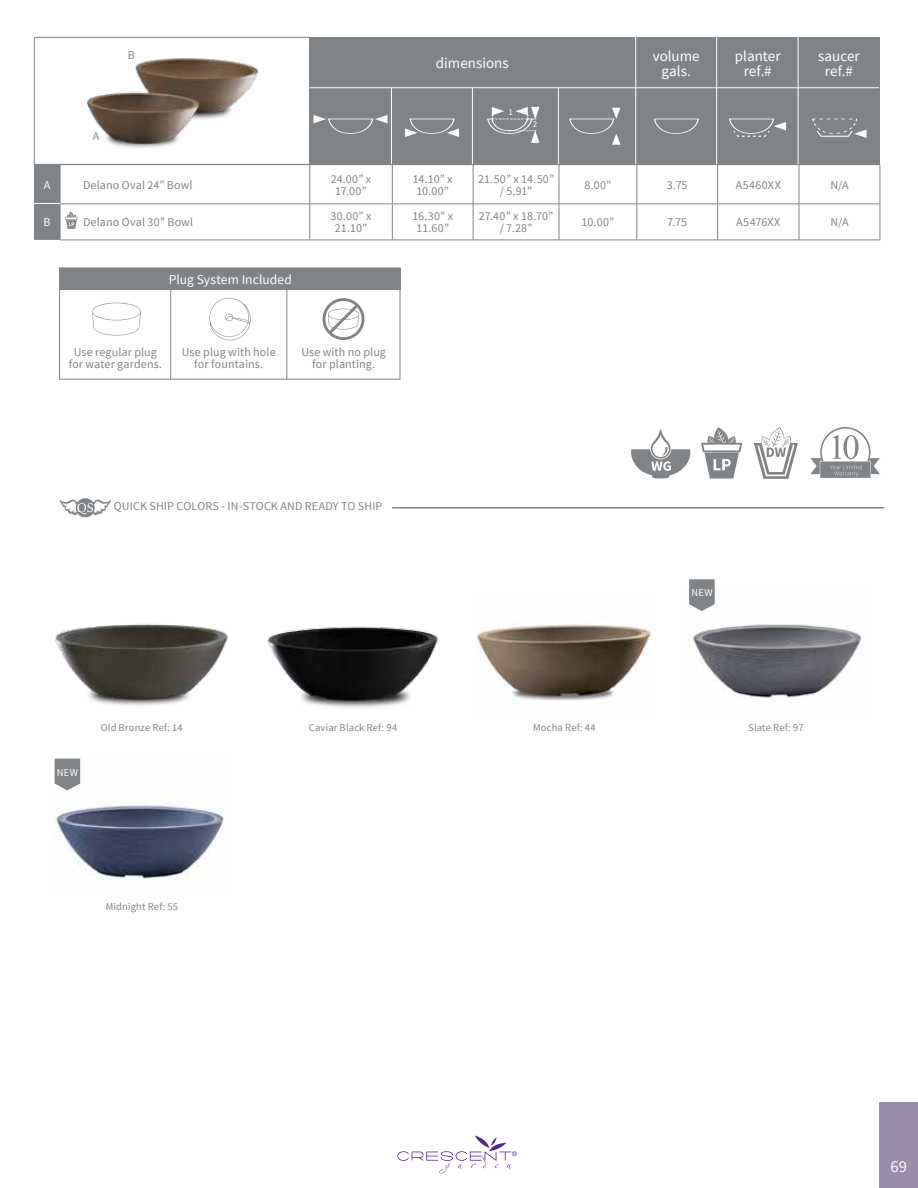
<style>
.page{position:relative;width:918px;height:1188px;background:#fff}
.page>*{position:absolute;margin:0;border:0;box-sizing:border-box;transform-origin:0 0}
.t1{font:16.5px "Source Sans Pro";color:#fff}
.t2{font:15px/15px "Source Sans Pro";color:#fff;text-align:center}
.t3{font:13.5px "Source Sans Pro";letter-spacing:.005em;color:#fff}
.t4{font:12px/12px "Source Sans Pro";letter-spacing:.01em;color:#818487;text-align:center}
.t5{font:12px "Source Sans Pro";letter-spacing:.035em;color:#818487}
.t6{font:12px "Source Sans Pro";color:#fff}
.t7{font:10.5px "Source Sans Pro";letter-spacing:.015em;color:#818487}
.t8{font:10.5px "Source Sans Pro";letter-spacing:.025em;color:#fff}
.t9{font:9px "Source Sans Pro";color:#fff}
</style>
<div class="page">
<img style="left:55px;top:624px;width:173px;height:82px">
<img style="left:267px;top:626px;width:171px;height:82px">
<img style="left:476px;top:622px;width:175px;height:79px">
<img style="left:688px;top:624px;width:173px;height:74px">
<img style="left:54px;top:758px;width:170px;height:127px">
<div style="left:34px;top:37px;width:276px;height:128px;border:1px solid #818487"></div>
<div style="left:310px;top:37px;width:570px;height:128px;background:#818487"></div>
<hr style="left:309px;top:87px;width:570px;height:1px;background:#fff">
<hr style="left:635px;top:37px;width:1px;height:128px;background:#fff">
<hr style="left:558px;top:88px;width:1px;height:77px;background:#fff">
<hr style="left:472px;top:88px;width:1px;height:77px;background:#fff">
<hr style="left:391px;top:88px;width:1px;height:77px;background:#fff">
<hr style="left:716px;top:37px;width:1px;height:128px;background:#fff">
<hr style="left:798px;top:37px;width:1px;height:128px;background:#fff">
<svg style="left:654px;top:119px;width:45px;height:15px"></svg>
<svg style="left:314px;top:115px;width:73px;height:19px"></svg>
<svg style="left:405px;top:119px;width:54px;height:18px"></svg>
<svg style="left:569px;top:108px;width:52px;height:37px"></svg>
<svg style="left:729px;top:119px;width:57px;height:18px"></svg>
<svg style="left:812px;top:119px;width:55px;height:19px"></svg>
<img style="left:87px;top:58px;width:172px;height:90px">
<svg style="left:487px;top:107px;width:53px;height:36px"></svg>
<div style="left:60px;top:268px;width:340px;height:22px;background:#818487"></div>
<svg style="left:92px;top:298px;width:272px;height:42px"></svg>
<div style="left:59px;top:268px;width:341px;height:111px;border:1px solid #818487"></div>
<hr style="left:287px;top:276px;width:1px;height:103px;background:#818487">
<hr style="left:170px;top:276px;width:1px;height:103px;background:#818487">
<hr style="left:60px;top:164px;width:250px;height:1px;background:#818487">
<hr style="left:310px;top:164px;width:82px;height:1px;background:#818487">
<hr style="left:392px;top:164px;width:81px;height:1px;background:#818487">
<hr style="left:473px;top:164px;width:86px;height:1px;background:#818487">
<hr style="left:559px;top:164px;width:78px;height:1px;background:#818487">
<hr style="left:637px;top:164px;width:81px;height:1px;background:#818487">
<hr style="left:718px;top:164px;width:81px;height:1px;background:#818487">
<hr style="left:310px;top:165px;width:1px;height:39px;background:#818487">
<hr style="left:392px;top:165px;width:1px;height:39px;background:#818487">
<hr style="left:473px;top:165px;width:1px;height:39px;background:#818487">
<hr style="left:559px;top:165px;width:1px;height:39px;background:#818487">
<hr style="left:637px;top:165px;width:1px;height:39px;background:#818487">
<hr style="left:717px;top:165px;width:1px;height:39px;background:#818487">
<hr style="left:799px;top:165px;width:1px;height:39px;background:#818487">
<hr style="left:880px;top:165px;width:1px;height:39px;background:#818487">
<hr style="left:60px;top:204px;width:250px;height:1px;background:#818487">
<hr style="left:310px;top:204px;width:82px;height:1px;background:#818487">
<hr style="left:310px;top:204px;width:1px;height:36px;background:#818487">
<hr style="left:392px;top:204px;width:81px;height:1px;background:#818487">
<hr style="left:392px;top:204px;width:1px;height:36px;background:#818487">
<hr style="left:473px;top:204px;width:86px;height:1px;background:#818487">
<hr style="left:473px;top:204px;width:1px;height:36px;background:#818487">
<hr style="left:559px;top:204px;width:78px;height:1px;background:#818487">
<hr style="left:559px;top:204px;width:1px;height:36px;background:#818487">
<hr style="left:637px;top:204px;width:81px;height:1px;background:#818487">
<hr style="left:637px;top:204px;width:1px;height:36px;background:#818487">
<hr style="left:718px;top:204px;width:81px;height:1px;background:#818487">
<hr style="left:717px;top:204px;width:1px;height:36px;background:#818487">
<hr style="left:799px;top:204px;width:81px;height:1px;background:#818487">
<hr style="left:799px;top:204px;width:1px;height:36px;background:#818487">
<hr style="left:880px;top:204px;width:1px;height:36px;background:#818487">
<hr style="left:60px;top:240px;width:250px;height:1px;background:#818487">
<hr style="left:310px;top:240px;width:82px;height:1px;background:#818487">
<hr style="left:392px;top:240px;width:81px;height:1px;background:#818487">
<hr style="left:473px;top:240px;width:86px;height:1px;background:#818487">
<hr style="left:559px;top:240px;width:78px;height:1px;background:#818487">
<hr style="left:637px;top:240px;width:81px;height:1px;background:#818487">
<hr style="left:718px;top:240px;width:81px;height:1px;background:#818487">
<hr style="left:799px;top:240px;width:81px;height:1px;background:#818487">
<svg style="left:754px;top:427px;width:44px;height:52px"></svg>
<svg style="left:810px;top:427px;width:70px;height:51px"></svg>
<svg style="left:701px;top:427px;width:41px;height:52px"></svg>
<svg style="left:631px;top:429px;width:60px;height:50px"></svg>
<svg style="left:689px;top:579px;width:26px;height:32px"></svg>
<svg style="left:55px;top:759px;width:25px;height:31px"></svg>
<svg style="left:397px;top:1136px;width:120px;height:38px"></svg>
<svg style="left:60px;top:498px;width:51px;height:19px"></svg>
<hr style="left:392px;top:507px;width:492px;height:2px;background:#818487">
<svg style="left:34px;top:165px;width:44px;height:75px"></svg>
<div style="left:880px;top:1103px;width:38px;height:85px;background:#9b8cac"></div>
<p class="t4" style="left:93px;top:130px;width:8px">A</p>
<p class="t4" style="left:128px;top:50px;width:9px">B</p>
<p class="t2" style="left:436px;top:56px;width:74px">dimensions</p>
<p class="t9" style="left:508px;top:106px;width:6px">1</p>
<p class="t9" style="left:533px;top:119px;width:6px">2</p>
<p class="t2" style="left:653px;top:48px;width:48px">volume gals.</p>
<p class="t2" style="left:735px;top:48px;width:47px">planter ref.#</p>
<p class="t2" style="left:818px;top:48px;width:43px">saucer ref.#</p>
<p class="t6" style="left:44px;top:177px;width:8px">A</p>
<p class="t4" style="left:83px;top:179px;width:111px">Delano Oval 24” Bowl</p>
<p class="t4" style="left:331px;top:173px;width:42px">24.00” x<br>17.00”</p>
<p class="t4" style="left:413px;top:173px;width:41px;text-align:left">14.10” x<br>10.00”</p>
<p class="t4" style="left:478px;top:173px;width:78px">21.50” x 14.50” / 5.91”</p>
<p class="t4" style="left:584px;top:179px;width:28px">8.00”</p>
<p class="t4" style="left:667px;top:179px;width:22px">3.75</p>
<p class="t5" style="left:736px;top:177px;width:47px">A5460XX</p>
<p class="t4" style="left:830px;top:179px;width:20px">N/A</p>
<p class="t6" style="left:44px;top:215px;width:9px">B</p>
<p class="t4" style="left:83px;top:217px;width:112px">Delano Oval 30” Bowl</p>
<p class="t4" style="left:331px;top:211px;width:42px">30.00” x<br>21.10”</p>
<p class="t4" style="left:412px;top:211px;width:42px">16.30” x<br>11.60”</p>
<p class="t4" style="left:479px;top:211px;width:76px">27.40” x 18.70” / 7.28”</p>
<p class="t4" style="left:582px;top:217px;width:34px">10.00”</p>
<p class="t4" style="left:667px;top:217px;width:21px">7.75</p>
<p class="t4" style="left:736px;top:217px;width:46px">A5476XX</p>
<p class="t4" style="left:830px;top:217px;width:20px">N/A</p>
<p class="t3" style="left:169px;top:271px;width:125px">Plug System Included</p>
<p class="t4" style="left:69px;top:346px;width:95px">Use regular plug for water gardens.</p>
<p class="t4" style="left:182px;top:346px;width:95px">Use plug with hole for fountains.</p>
<p class="t4" style="left:301px;top:346px;width:86px">Use with no plug for planting.</p>
<p class="t4" style="left:114px;top:500px;width:270px">QUICK SHIP COLORS - IN-STOCK AND READY TO SHIP</p>
<p class="t8" style="left:692px;top:586px;width:23px">NEW</p>
<p class="t8" style="left:57px;top:766px;width:23px">NEW</p>
<p class="t7" style="left:101px;top:721px;width:83px">Old Bronze Ref: 14</p>
<p class="t7" style="left:309px;top:721px;width:90px">Caviar Black Ref: 94</p>
<p class="t7" style="left:533px;top:721px;width:64px">Mocha Ref: 44</p>
<p class="t7" style="left:748px;top:721px;width:57px">Slate Ref: 97</p>
<p class="t7" style="left:106px;top:900px;width:74px">Midnight Ref: 55</p>
<h1 class="t1" style="left:891px;top:1156px;width:18px">69</h1>
</div>
